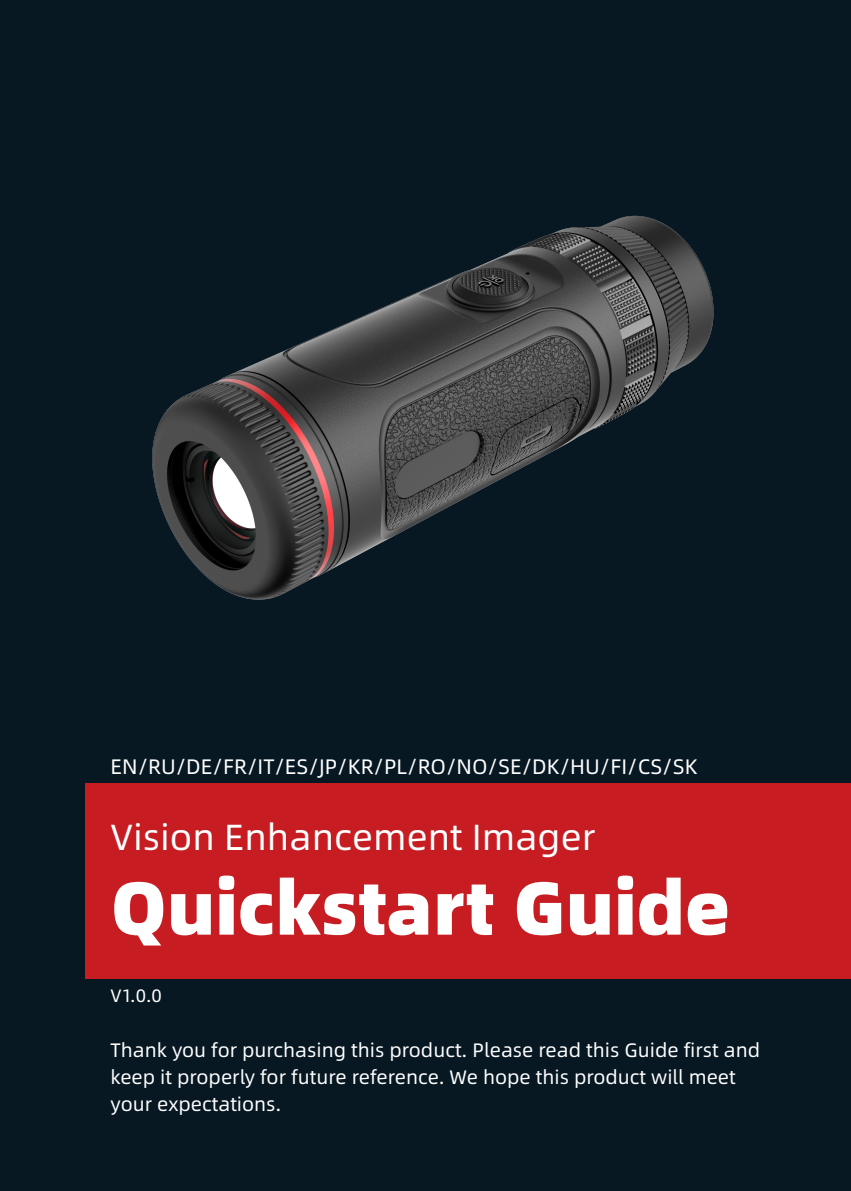
<style>
.page{position:relative;width:851px;height:1191px;background:#fff}
.page>*{position:absolute;margin:0;border:0;box-sizing:border-box;transform-origin:0 0}
.t1{font:900 75px "Alibaba Sans";color:#fff}
.t2{font:36.3px "Alibaba Sans";color:#fff}
.t3{font:21px "Alibaba Sans";color:#fff}
.t4{font:19.5px/27px "Alibaba Sans";color:#fff}
.t5{font:18px "Alibaba Sans";color:#fff}
</style>
<div class="page">
<div style="left:0;top:0;width:850px;height:1191px;background:#071822"></div>
<div style="left:85px;top:783px;width:765px;height:195px;background:#c61c22"></div>
<img style="left:152px;top:215px;width:562px;height:385px">
<p class="t3" style="left:111px;top:750px;width:588px">EN/RU/DE/FR/IT/ES/JP/KR/PL/RO/NO/SE/DK/HU/FI/CS/SK</p>
<p class="t2" style="left:111px;top:809px;width:486px">Vision Enhancement Imager</p>
<p class="t1" style="left:111px;top:847px;width:620px">Quickstart Guide</p>
<p class="t5" style="left:111px;top:982px;width:53px">V1.0.0</p>
<p class="t4" style="left:111px;top:1036px;width:651px">Thank you for purchasing this product. Please read this Guide first and keep it properly for future reference. We hope this product will meet your expectations.</p>
</div>
